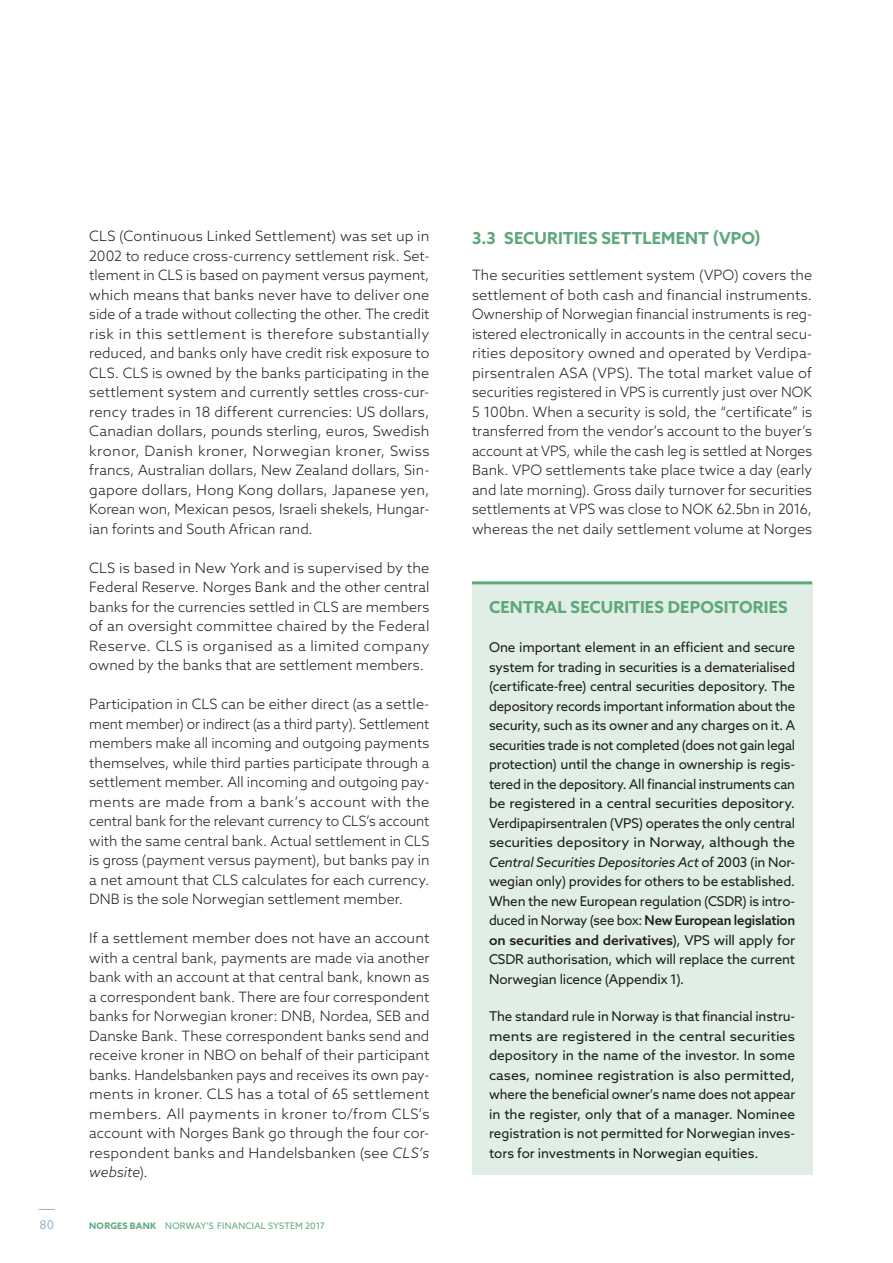
<style>
.page{position:relative;width:893px;height:1263px;background:#fff}
.page>*{position:absolute;margin:0;border:0;box-sizing:border-box;transform-origin:0 0}
.t1{font:700 16.5px "Azo Sans";letter-spacing:.015em;color:#5da77c}
.t2{font:300 14.25px/19.5px "Azo Sans";letter-spacing:.005em;color:#1d1d1b;text-align:justify}
.t3{font:13.5px/19.5px "Azo Sans";letter-spacing:-.01em;color:#1d1d1b;text-align:justify}
.t4{font:12px "Azo Sans";color:#9db3ca}
.t5{font:9px "Azo Sans";letter-spacing:.02em;color:#5da77c}
.s1{font-style:italic}
.s2{font-weight:700}
.s3{font-weight:500}
</style>
<div class="page">
<div style="left:472px;top:583px;width:340px;height:591px;background:#e0eee5"></div>
<hr style="left:472px;top:581px;width:340px;height:3px;background:#5da77c">
<svg style="left:39px;top:1209px;width:16px;height:1px"></svg>
<p class="t4" style="left:39px;top:1217px;width:16px">80</p>
<p class="t2" style="left:89px;top:226px;width:342px">CLS (Continuous Linked Settlement) was set up in 2002 to reduce cross-currency settlement risk. Set&shy;tlement in CLS is based on payment versus payment, which means that banks never have to deliver one side of a trade without collecting the other. The credit risk in this settlement is therefore substantially reduced, and banks only have credit risk exposure to CLS. CLS is owned by the banks participating in the settlement system and currently settles cross-cur&shy;rency trades in 18 different currencies: US dollars, Canadian dollars, pounds sterling, euros, Swedish kronor, Danish kroner, Norwegian kroner, Swiss francs, Australian dollars, New Zealand dollars, Sin&shy;gapore dollars, Hong Kong dollars, Japanese yen, Korean won, Mexican pesos, Israeli shekels, Hungar&shy;ian forints and South African rand.</p>
<p class="t2" style="left:89px;top:558px;width:342px">CLS is based in New York and is supervised by the Federal Reserve. Norges Bank and the other central banks for the currencies settled in CLS are members of an oversight committee chaired by the Federal Reserve. CLS is organised as a limited company owned by the banks that are settlement members.</p>
<p class="t2" style="left:89px;top:694px;width:342px">Participation in CLS can be either direct (as a settle&shy;ment member) or indirect (as a third party). Settlement members make all incoming and outgoing payments themselves, while third parties participate through a settlement member. All incoming and outgoing pay&shy;ments are made from a bank’s account with the central bank for the relevant currency to CLS’s account with the same central bank. Actual settlement in CLS is gross (payment versus payment), but banks pay in a net amount that CLS calculates for each currency.<br>DNB is the sole Norwegian settlement member.</p>
<p class="t2" style="left:89px;top:928px;width:342px">If a settlement member does not have an account with a central bank, payments are made via another bank with an account at that central bank, known as a correspondent bank. There are four correspondent banks for Norwegian kroner: DNB, Nordea, SEB and Danske Bank. These correspondent banks send and receive kroner in NBO on behalf of their participant banks. Handelsbanken pays and receives its own pay&shy;ments in kroner. CLS has a total of 65 settlement members. All payments in kroner to/from CLS’s account with Norges Bank go through the four cor&shy;respondent banks and Handelsbanken (see <span class="s1">CLS’s website</span>).</p>
<p class="t5" style="left:89px;top:1220px;width:237px"><span class="s2">NORGES BANK</span> norway's financial system 2017</p>
<p class="t1" style="left:472px;top:227px;width:290px">3.3 SECURITIES SETTLEMENT (VPO)</p>
<p class="t2" style="left:472px;top:265px;width:342px">The securities settlement system (VPO) covers the settlement of both cash and financial instruments.<br>Ownership of Norwegian financial instruments is reg&shy;istered electronically in accounts in the central secu&shy;rities depository owned and operated by Verdipa&shy;pirsentralen ASA (VPS). The total market value of securities registered in VPS is currently just over NOK 5 100bn. When a security is sold, the “certificate” is transferred from the vendor’s account to the buyer’s account at VPS, while the cash leg is settled at Norges Bank. VPO settlements take place twice a day (early and late morning). Gross daily turnover for securities settlements at VPS was close to NOK 62.5bn in 2016, whereas the net daily settlement volume at Norges</p>
<p class="t1" style="left:489px;top:596px;width:57px">CENTRAL</p>
<p class="t1" style="left:571px;top:596px;width:219px">SECURITIES DEPOSITORIES</p>
<p class="t3" style="left:489px;top:637px;width:308px">One important element in an efficient and secure system for trading in securities is a dematerialised (certificate-free) central securities depository. The depository records important information about the security, such as its owner and any charges on it. A securities trade is not completed (does not gain legal protection) until the change in ownership is regis&shy;tered in the depository. All financial instruments can be registered in a central securities depository.<br>Verdipapirsentralen (VPS) operates the only central securities depository in Norway, although the <span class="s1">Central Securities Depositories Act</span> of 2003 (in Nor&shy;wegian only) provides for others to be established.<br>When the new European regulation (CSDR) is intro&shy;duced in Norway (see box: <span class="s3">New European legislation on securities and derivatives</span>), VPS will apply for CSDR authorisation, which will replace the current Norwegian licence (Appendix 1).</p>
<p class="t3" style="left:489px;top:1006px;width:308px">The standard rule in Norway is that financial instru&shy;ments are registered in the central securities depository in the name of the investor. In some cases, nominee registration is also permitted, where the beneficial owner’s name does not appear in the register, only that of a manager. Nominee registration is not permitted for Norwegian inves&shy;tors for investments in Norwegian equities.</p>
</div>
